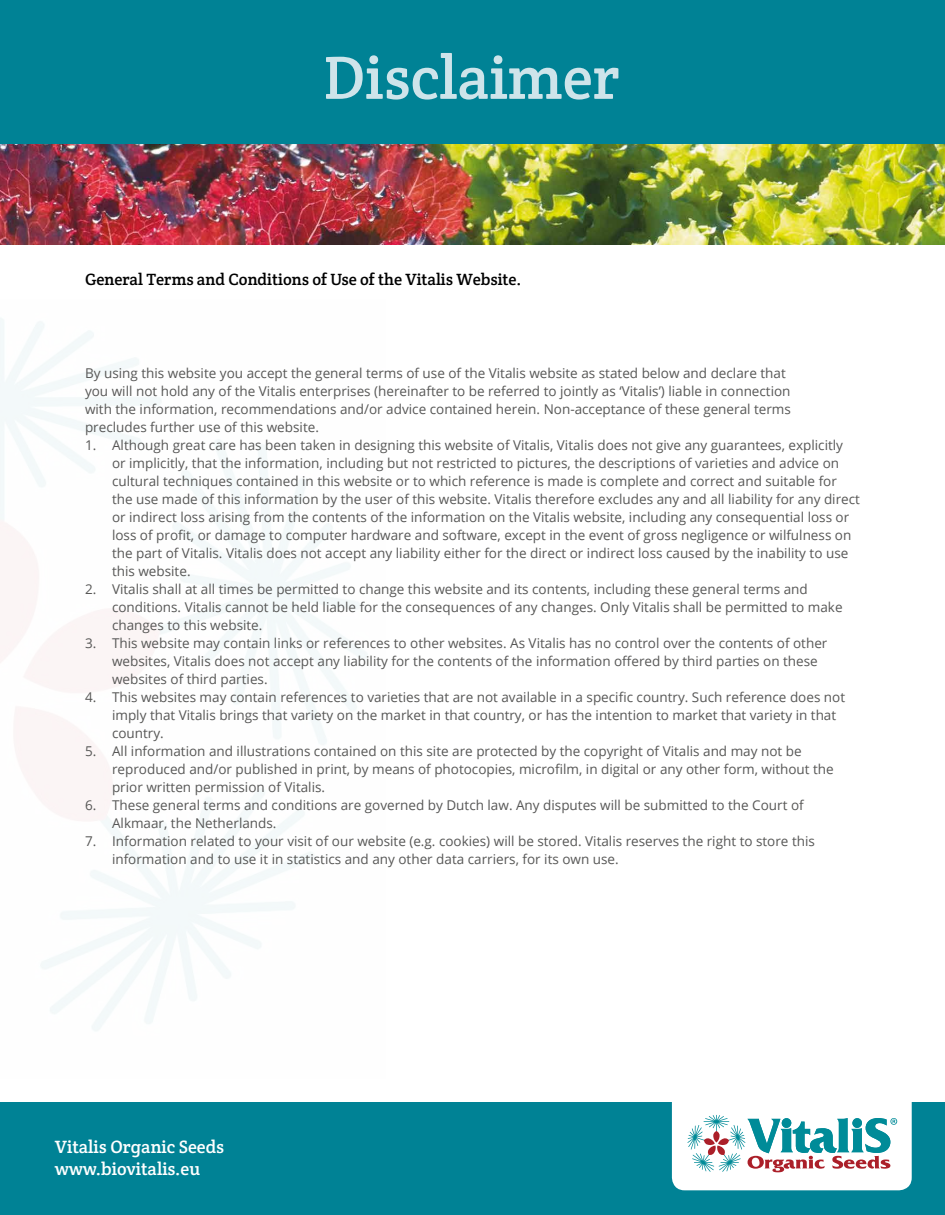
<style>
.page{position:relative;width:945px;height:1215px;background:#fff}
.page>*{position:absolute;margin:0;border:0;box-sizing:border-box;transform-origin:0 0}
.t1{font:61.5px "Crete Round";color:#cee4ea}
.t2{font:18px/21.6px "Crete Round";color:#fff}
.t3{font:16.5px "Crete Round";color:#000}
.t4{font:13.5px/18px "Open Sans";color:#575756}
</style>
<div class="page">
<div style="left:0;top:1102px;width:945px;height:113px;background:#008295"></div>
<div style="left:672px;top:1081px;width:240px;height:109px;background:#fff;border-radius:13px"></div>
<img style="left:0;top:144px;width:945px;height:100px">
<div style="left:0;top:0;width:945px;height:144px;background:#008295"></div>
<svg style="left:687px;top:1115px;width:210px;height:57px"></svg>
<h1 class="t1" style="left:324px;top:38px;width:298px">Disclaimer</h1>
<p class="t3" style="left:85px;top:268px;width:438px">General Terms and Conditions of Use of the Vitalis Website.</p>
<p class="t4" style="left:85px;top:364px;width:707px">By using this website you accept the general terms of use of the Vitalis website as stated below and declare that you will not hold any of the Vitalis enterprises (hereinafter to be referred to jointly as ‘Vitalis’) liable in connection with the information, recommendations and/or advice contained herein. Non-acceptance of these general terms precludes further use of this website.</p>
<p class="t4" style="left:112px;top:436px;width:749px;text-indent:-27px">1. Although great care has been taken in designing this website of Vitalis, Vitalis does not give any guarantees, explicitly or implicitly, that the information, including but not restricted to pictures, the descriptions of varieties and advice on cultural techniques contained in this website or to which reference is made is complete and correct and suitable for the use made of this information by the user of this website. Vitalis therefore excludes any and all liability for any direct or indirect loss arising from the contents of the information on the Vitalis website, including any consequential loss or loss of profit, or damage to computer hardware and software, except in the event of gross negligence or wilfulness on the part of Vitalis. Vitalis does not accept any liability either for the direct or indirect loss caused by the inability to use this website.</p>
<p class="t4" style="left:112px;top:580px;width:732px;text-indent:-27px">2. Vitalis shall at all times be permitted to change this website and its contents, including these general terms and conditions. Vitalis cannot be held liable for the consequences of any changes. Only Vitalis shall be permitted to make changes to this website.</p>
<p class="t4" style="left:112px;top:634px;width:717px;text-indent:-27px">3. This website may contain links or references to other websites. As Vitalis has no control over the contents of other websites, Vitalis does not accept any liability for the contents of the information offered by third parties on these websites of third parties.</p>
<p class="t4" style="left:112px;top:688px;width:735px;text-indent:-27px">4. This websites may contain references to varieties that are not available in a specific country. Such reference does not imply that Vitalis brings that variety on the market in that country, or has the intention to market that variety in that country.</p>
<p class="t4" style="left:112px;top:742px;width:723px;text-indent:-27px">5. All information and illustrations contained on this site are protected by the copyright of Vitalis and may not be reproduced and/or published in print, by means of photocopies, microfilm, in digital or any other form, without the prior written permission of Vitalis.</p>
<p class="t4" style="left:112px;top:796px;width:693px;text-indent:-27px">6. These general terms and conditions are governed by Dutch law. Any disputes will be submitted to the Court of<br>Alkmaar, the Netherlands.</p>
<p class="t4" style="left:112px;top:832px;width:704px;text-indent:-27px">7. Information related to your visit of our website (e.g. cookies) will be stored. Vitalis reserves the right to store this information and to use it in statistics and any other data carriers, for its own use.</p>
<h2 class="t2" style="left:55px;top:1136px;width:171px">Vitalis Organic Seeds www.biovitalis.eu</h2>
</div>
